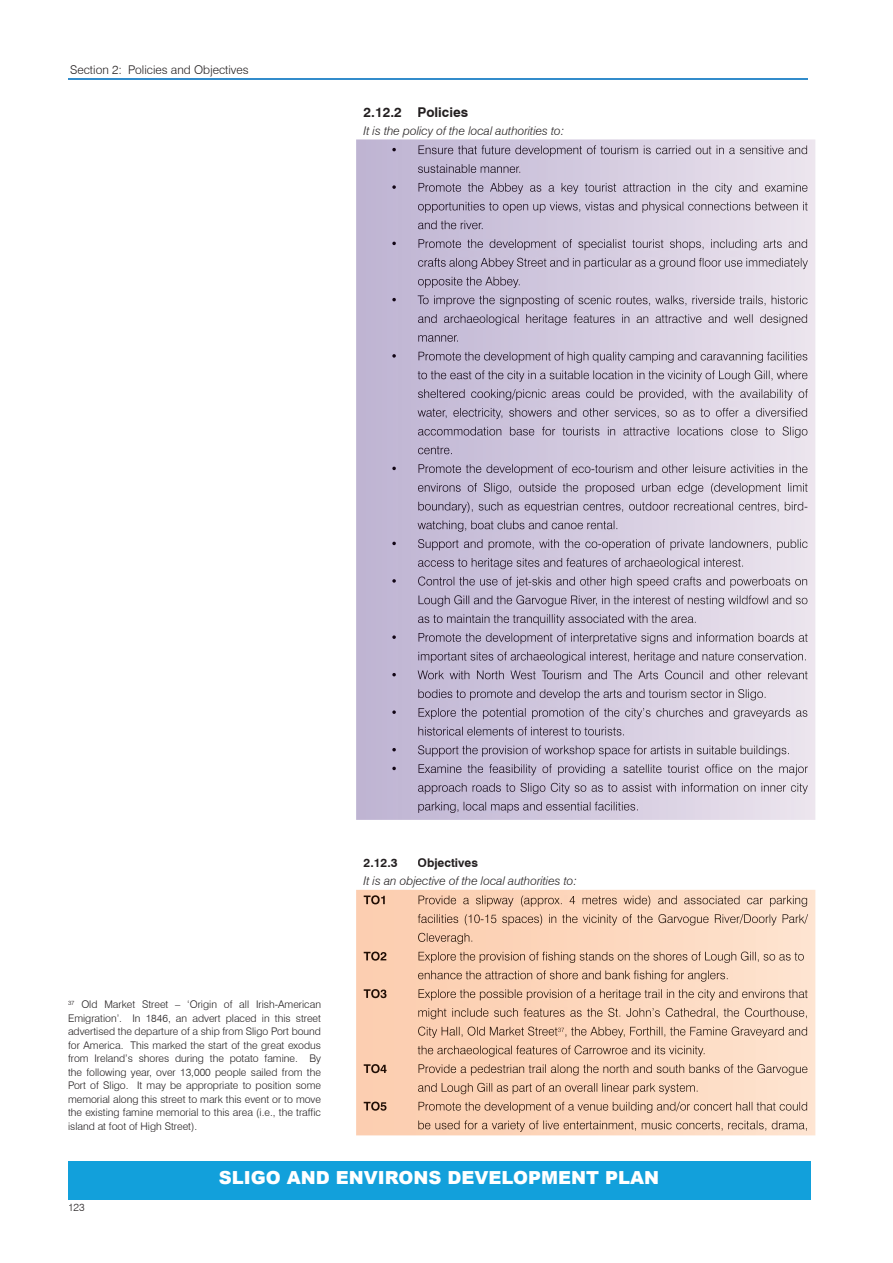
<style>
.page{position:relative;width:893px;height:1263px;background:#fff}
.page>*{position:absolute;margin:0;border:0;box-sizing:border-box;transform-origin:0 0}
.t1{font:900 18px "Arial";color:#fff}
.t2{font:700 13.5px "Swiss 721 BT";color:#231f20}
.t3{font:italic 300 12px "Swiss 721 BT";color:#231f20}
.t4{font:300 12px "Swiss 721 BT";color:#231f20}
.t5{font:700 12px "Swiss 721 BT";color:#231f20}
.t6{font:300 10.5px/13.5px "Swiss 721 BT";color:#231f20;text-align:justify}
</style>
<div class="page">
<hr style="left:68px;top:79px;width:740px;height:1px;background:#328ccb">
<div style="left:68px;top:1161px;width:742px;height:38px;background:#12a0db"></div>
<svg style="left:356px;top:890px;width:459px;height:245px"></svg>
<svg style="left:356px;top:139px;width:459px;height:681px"></svg>
<svg style="left:392px;top:148px;width:4px;height:3px"></svg>
<img style="left:418px;top:145px;width:390px;height:12px">
<img style="left:418px;top:164px;width:102px;height:9px">
<svg style="left:392px;top:185px;width:4px;height:4px"></svg>
<img style="left:418px;top:183px;width:390px;height:11px">
<img style="left:418px;top:202px;width:390px;height:11px">
<img style="left:418px;top:220px;width:65px;height:9px">
<svg style="left:392px;top:242px;width:4px;height:3px"></svg>
<img style="left:418px;top:239px;width:390px;height:11px">
<img style="left:418px;top:258px;width:390px;height:11px">
<img style="left:418px;top:277px;width:102px;height:11px">
<svg style="left:392px;top:298px;width:4px;height:3px"></svg>
<img style="left:418px;top:295px;width:390px;height:12px">
<img style="left:418px;top:314px;width:390px;height:11px">
<img style="left:418px;top:335px;width:40px;height:7px">
<svg style="left:392px;top:354px;width:4px;height:4px"></svg>
<img style="left:418px;top:352px;width:390px;height:11px">
<img style="left:418px;top:370px;width:390px;height:12px">
<img style="left:418px;top:389px;width:390px;height:11px">
<img style="left:418px;top:408px;width:390px;height:11px">
<img style="left:418px;top:426px;width:390px;height:12px">
<img style="left:418px;top:446px;width:34px;height:8px">
<svg style="left:392px;top:467px;width:4px;height:3px"></svg>
<img style="left:418px;top:464px;width:390px;height:11px">
<img style="left:418px;top:483px;width:390px;height:11px">
<img style="left:418px;top:502px;width:389px;height:11px">
<img style="left:418px;top:520px;width:199px;height:12px">
<svg style="left:392px;top:542px;width:4px;height:3px"></svg>
<img style="left:418px;top:539px;width:390px;height:11px">
<img style="left:418px;top:558px;width:325px;height:11px">
<svg style="left:392px;top:579px;width:4px;height:4px"></svg>
<img style="left:418px;top:576px;width:390px;height:12px">
<img style="left:418px;top:595px;width:390px;height:12px">
<img style="left:418px;top:614px;width:278px;height:11px">
<svg style="left:392px;top:635px;width:4px;height:4px"></svg>
<img style="left:418px;top:633px;width:390px;height:11px">
<img style="left:418px;top:652px;width:388px;height:11px">
<svg style="left:392px;top:673px;width:4px;height:3px"></svg>
<img style="left:418px;top:670px;width:390px;height:9px">
<img style="left:418px;top:689px;width:352px;height:11px">
<svg style="left:392px;top:710px;width:4px;height:4px"></svg>
<img style="left:418px;top:708px;width:390px;height:11px">
<img style="left:418px;top:727px;width:206px;height:8px">
<svg style="left:392px;top:748px;width:4px;height:3px"></svg>
<img style="left:418px;top:745px;width:371px;height:12px">
<svg style="left:392px;top:767px;width:4px;height:3px"></svg>
<img style="left:418px;top:764px;width:390px;height:11px">
<img style="left:418px;top:783px;width:390px;height:11px">
<img style="left:418px;top:802px;width:220px;height:11px">
<img style="left:364px;top:895px;width:21px;height:9px">
<img style="left:418px;top:895px;width:390px;height:12px">
<img style="left:418px;top:914px;width:390px;height:11px">
<img style="left:418px;top:933px;width:54px;height:11px">
<img style="left:364px;top:951px;width:22px;height:10px">
<img style="left:418px;top:951px;width:386px;height:12px">
<img style="left:418px;top:970px;width:310px;height:12px">
<img style="left:364px;top:989px;width:23px;height:9px">
<img style="left:418px;top:989px;width:390px;height:11px">
<img style="left:418px;top:1008px;width:390px;height:11px">
<img style="left:418px;top:1026px;width:139px;height:12px">
<svg style="left:558px;top:1028px;width:6px;height:4px"></svg>
<img style="left:565px;top:1026px;width:243px;height:12px">
<img style="left:418px;top:1045px;width:288px;height:12px">
<img style="left:364px;top:1064px;width:23px;height:9px">
<img style="left:418px;top:1064px;width:390px;height:11px">
<img style="left:418px;top:1083px;width:280px;height:11px">
<img style="left:364px;top:1101px;width:22px;height:10px">
<img style="left:418px;top:1101px;width:390px;height:12px">
<img style="left:418px;top:1120px;width:390px;height:12px">
<p class="t4" style="left:70px;top:62px;width:180px">Section 2: Policies and Objectives</p>
<p class="t2" style="left:364px;top:104px;width:106px">2.12.2 Policies</p>
<p class="t3" style="left:364px;top:124px;width:202px">It is the policy of the local authorities to:</p>
<p class="t5" style="left:364px;top:855px;width:36px">2.12.3</p>
<p class="t5" style="left:418px;top:855px;width:62px">Objectives</p>
<p class="t3" style="left:364px;top:874px;width:215px">It is an objective of the local authorities to:</p>
<p class="t6" style="left:68px;top:997px;width:254px"><sup>37</sup> Old Market Street – ‘Origin of all Irish-American Emigration’. In 1846, an advert placed in this street advertised the departure of a ship from Sligo Port bound for America. This marked the start of the great exodus from Ireland’s shores during the potato famine. By the following year, over 13,000 people sailed from the Port of Sligo. It may be appropriate to position some memorial along this street to mark this event or to move the existing famine memorial to this area (i.e., the traffic island at foot of High Street).</p>
<p class="t6" style="left:68px;top:1200px;width:18px">123</p>
<h1 class="t1" style="left:219px;top:1165px;width:442px">SLIGO AND ENVIRONS DEVELOPMENT PLAN</h1>
</div>
